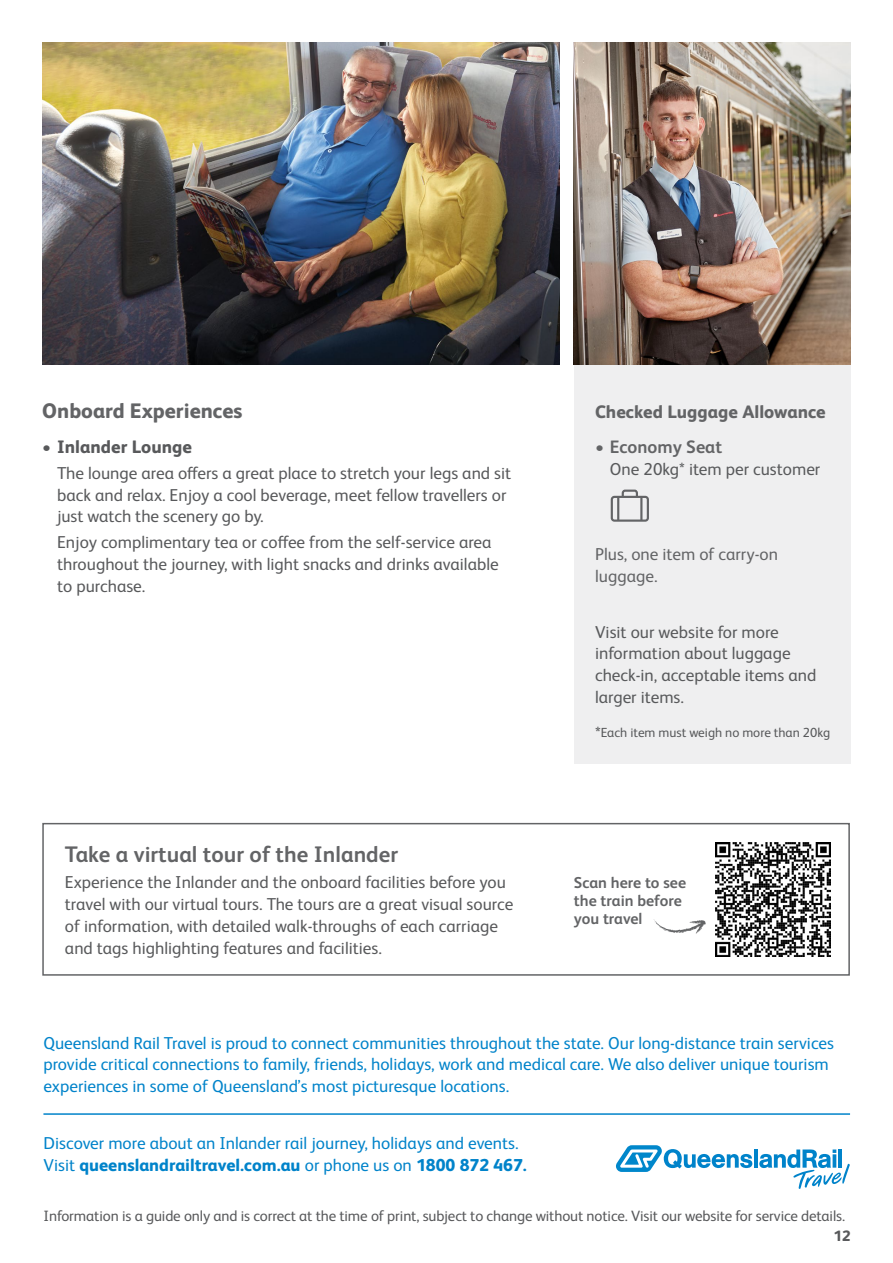
<style>
.page{position:relative;width:893px;height:1263px;background:#fff}
.page>*{position:absolute;margin:0;border:0;box-sizing:border-box;transform-origin:0 0}
.t1{font:700 22.5px "FS Albert Pro";color:#636466}
.t2{font:800 21px "FS Albert Pro";color:#636466}
.t3{font:800 18px "FS Albert Pro";color:#636466}
.t4{font:800 18px "FS Albert Pro";color:#58595b}
.t5{font:700 18px "FS Albert Pro";color:#636466}
.t6{font:17.25px/21.8px "FS Albert Pro";color:#58595b}
.t7{font:17.25px/21.8px "FS Albert Pro";color:#0083ca}
.t8{font:17.25px/21.8px "FS Albert Pro";color:#636466}
.t9{font:700 15.75px/18px "FS Albert Pro";color:#636466}
.t10{font:15px "FS Albert Pro";letter-spacing:-.01em;color:#58595b}
.t11{font:800 15px "FS Albert Pro";color:#58595b}
.t12{font:13.2px "FS Albert Pro";color:#58595b}
.s1{font-size:17.25px}
.s2{font-weight:800}
</style>
<div class="page">
<div style="left:574px;top:343px;width:276px;height:420px;background:#efeff0"></div>
<div style="left:611px;top:496px;width:38px;height:26px;border:2px solid #636466;border-radius:3px"></div>
<svg style="left:621px;top:489px;width:18px;height:10px"></svg>
<hr style="left:617px;top:497px;width:2px;height:24px;background:#636466">
<hr style="left:640px;top:497px;width:2px;height:24px;background:#636466">
<hr style="left:43px;top:1113px;width:807px;height:2px;background:#0083ca">
<svg style="left:616px;top:1145px;width:136px;height:27px"></svg>
<hr style="left:754px;top:1149px;width:4px;height:19px;background:#0083ca">
<svg style="left:759px;top:1149px;width:91px;height:40px"></svg>
<hr style="left:838px;top:1149px;width:4px;height:19px;background:#0083ca">
<svg style="left:654px;top:919px;width:52px;height:15px"></svg>
<div style="left:42px;top:823px;width:808px;height:153px;border:2px solid #636466"></div>
<img style="left:42px;top:43px;width:518px;height:321px">
<img style="left:574px;top:43px;width:276px;height:321px">
<img style="left:716px;top:842px;width:114px;height:114px">
<p class="t2" style="left:42px;top:394px;width:202px">Onboard Experiences</p>
<p class="t4" style="left:42px;top:432px;width:151px">• Inlander Lounge</p>
<p class="t6" style="left:57px;top:461px;width:456px">The lounge area offers a great place to stretch your legs and sit back and relax. Enjoy a cool beverage, meet fellow travellers or just watch the scenery go by.</p>
<p class="t6" style="left:57px;top:530px;width:443px">Enjoy complimentary tea or coffee from the self-service area throughout the journey, with light snacks and drinks available to purchase.</p>
<h1 class="t1" style="left:65px;top:839px;width:335px">Take a virtual tour of the Inlander</h1>
<p class="t6" style="left:65px;top:870px;width:450px">Experience the Inlander and the onboard facilities before you travel with our virtual tours. The tours are a great visual source of information, with detailed walk-throughs of each carriage and tags highlighting features and facilities.</p>
<p class="t3" style="left:595px;top:398px;width:232px">Checked Luggage Allowance</p>
<p class="t5" style="left:595px;top:434px;width:129px">• Economy Seat</p>
<p class="t6" style="left:610px;top:456px;width:212px">One 20kg* item per customer</p>
<p class="t8" style="left:595px;top:542px;width:184px">Plus, one item of carry-on luggage.</p>
<p class="t6" style="left:595px;top:619px;width:223px">Visit our website for more information about luggage check-in, acceptable items and larger items.</p>
<p class="t12" style="left:595px;top:723px;width:237px"><span class="s1">*</span>Each item must weigh no more than 20kg</p>
<p class="t9" style="left:574px;top:873px;width:114px">Scan here to see the train before you travel</p>
<p class="t7" style="left:43px;top:1030px;width:792px">Queensland Rail Travel is proud to connect communities throughout the state. Our long-distance train services provide critical connections to family, friends, holidays, work and medical care. We also deliver unique tourism experiences in some of Queensland’s most picturesque locations.</p>
<p class="t7" style="left:44px;top:1130px;width:485px;line-height:22.5px">Discover more about an Inlander rail journey, holidays and events.<br>Visit <span class="s2">queenslandrailtravel.com.au</span> or phone us on <span class="s2">1800 872 467.</span></p>
<p class="t10" style="left:44px;top:1205px;width:803px">Information is a guide only and is correct at the time of print, subject to change without notice. Visit our website for service details.</p>
<p class="t11" style="left:833px;top:1223px;width:19px">12</p>
</div>
